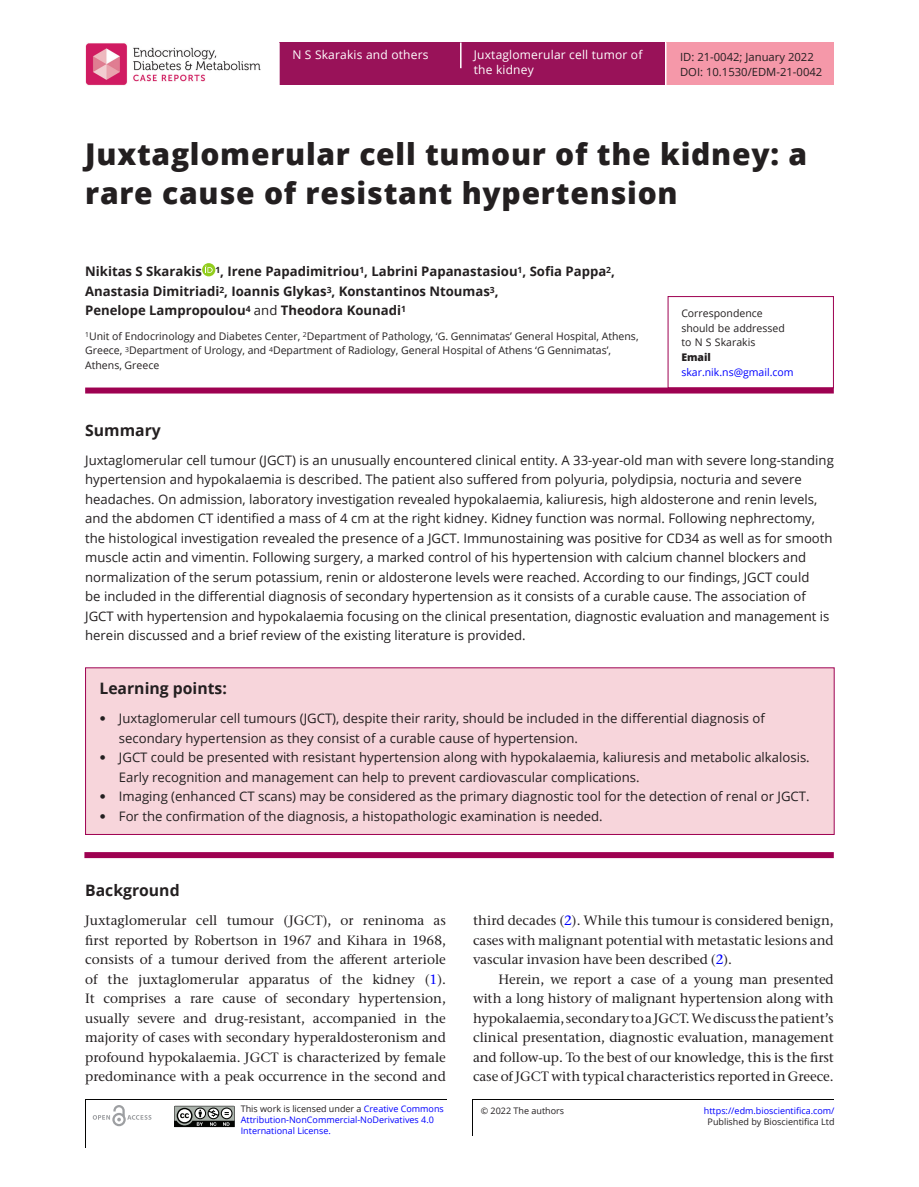
<style>
.page{position:relative;width:919px;height:1187px;background:#fff}
.page>*{position:absolute;margin:0;border:0;box-sizing:border-box;transform-origin:0 0}
.CT{font:800 30px/39px "Open Sans";letter-spacing:.025em;color:#231f20}
.H1_Rule{font:700 15.75px "Open Sans";color:#231f20}
.ABS_H{font:700 15.75px "Open Sans";color:#231f20}
.TXT{font:500 13.5px/19.5px "Stone Serif ITC Pro";color:#231f20;text-align:justify}
.TXI{font:500 13.5px/19.5px "Stone Serif ITC Pro";letter-spacing:-.005em;color:#231f20;text-align:justify}
.ABS_TXT{font:13.2px/19.5px "Open Sans";color:#231f20}
.AU{font:700 13.2px/19.5px "Open Sans";color:#231f20}
.Article_Title{font:12px/14.7px "Open Sans";letter-spacing:.015em;color:#fff}
.Author_Name{font:12px "Open Sans";letter-spacing:.015em;color:#fff}
.t1{font:11.25px/14.1px "Open Sans";color:#231f20}
.Address{font:10.5px/14.7px "Open Sans";color:#231f20}
.Corres{font:10.5px "Open Sans";color:#231f20}
.Corres-2{font:10.5px "Open Sans";color:#00f}
.Corres-3{font:800 10.5px "Open Sans";color:#231f20}
.t2{font:9px/10.5px "Open Sans";color:#00f}
.t3{font:9px "Open Sans";color:#231f20}
.s1{font-weight:400}
.s2{font-family:"Frutiger LT Std"}
.s3{color:#00f}
.s4{color:#231f20}
</style>
<div class="page">
<div style="left:280px;top:43px;width:385px;height:42px;background:#991259"></div>
<div style="left:666px;top:43px;width:167px;height:42px;background:#f598a9"></div>
<svg style="left:460px;top:43px;width:1px;height:25px"></svg>
<img style="left:85px;top:43px;width:176px;height:42px">
<hr style="left:85px;top:1099px;width:1px;height:48px;background:#040503">
<hr style="left:472px;top:1099px;width:1px;height:36px;background:#050504">
<hr style="left:85px;top:1098px;width:361px;height:1px;background:#050504">
<hr style="left:472px;top:1099px;width:361px;height:1px;background:#050504">
<svg style="left:174px;top:1105px;width:61px;height:23px"></svg>
<svg style="left:93px;top:1105px;width:58px;height:21px"></svg>
<div style="left:85px;top:387px;width:748px;height:6px;background:#9e0151"></div>
<svg style="left:202px;top:263px;width:13px;height:13px"></svg>
<svg style="left:205px;top:265px;width:7px;height:8px"></svg>
<div style="left:667px;top:296px;width:166px;height:92px;border:1px solid #9e0151"></div>
<div style="left:86px;top:667px;width:748px;height:167px;background:#f7d5db"></div>
<div style="left:84px;top:852px;width:749px;height:6px;background:#9e0151"></div>
<p class="Author_Name" style="left:292px;top:47px;width:138px">N S Skarakis and others</p>
<p class="Article_Title" style="left:474px;top:47px;width:170px">Juxtaglomerular cell tumor of the kidney</p>
<p class="t1" style="left:680px;top:50px;width:144px">ID: 21-0042; January 2022<br>DOI: 10.1530/EDM-21-0042</p>
<p class="CT" style="left:85px;top:133px;width:723px">Juxtaglomerular cell tumour of the kidney: a rare cause of resistant hypertension</p>
<p class="AU" style="left:85px;top:261px;width:531px">Nikitas S Skarakis <sup>1</sup>, Irene Papadimitriou<sup>1</sup>, Labrini Papanastasiou<sup>1</sup>, Sofia Pappa<sup>2</sup>,<br>Anastasia Dimitriadi<sup>2</sup>, Ioannis Glykas<sup>3</sup>, Konstantinos Ntoumas<sup>3</sup>,<br>Penelope Lampropoulou<sup>4</sup> <span class="s1">and</span> Theodora Kounadi<sup>1</sup></p>
<p class="Address" style="left:85px;top:328px;width:555px"><sup>1</sup>Unit of Endocrinology and Diabetes Center, <sup>2</sup>Department of Pathology, ‘G. Gennimatas’ General Hospital, Athens,<br>Greece, <sup>3</sup>Department of Urology, and <sup>4</sup>Department of Radiology, General Hospital of Athens ‘G Gennimatas’,<br>Athens, Greece</p>
<p class="Corres" style="left:681px;top:306px;width:83px">Correspondence</p>
<p class="Corres" style="left:681px;top:320px;width:105px">should be addressed</p>
<p class="Corres" style="left:681px;top:335px;width:75px">to N S Skarakis</p>
<p class="Corres-3" style="left:681px;top:349px;width:31px">Email</p>
<p class="Corres-2" style="left:681px;top:364px;width:114px">skar.nik.ns@gmail.com</p>
<p class="ABS_H" style="left:85px;top:419px;width:77px">Summary</p>
<p class="ABS_TXT" style="left:85px;top:450px;width:750px">Juxtaglomerular cell tumour (JGCT) is an unusually encountered clinical entity. A 33-year-old man with severe long-standing hypertension and hypokalaemia is described. The patient also suffered from polyuria, polydipsia, nocturia and severe headaches. On admission, laboratory investigation revealed hypokalaemia, kaliuresis, high aldosterone and renin levels, and the abdomen CT identified a mass of 4 cm at the right kidney. Kidney function was normal. Following nephrectomy, the histological investigation revealed the presence of a JGCT. Immunostaining was positive for CD34 as well as for smooth muscle actin and vimentin. Following surgery, a marked control of his hypertension with calcium channel blockers and normalization of the serum potassium, renin or aldosterone levels were reached. According to our findings, JGCT could<br>be included in the differential diagnosis of secondary hypertension as it consists of a curable cause. The association of JGCT with hypertension and hypokalaemia focusing on the clinical presentation, diagnostic evaluation and management is herein discussed and a brief review of the existing literature is provided.</p>
<h1 class="H1_Rule" style="left:99px;top:677px;width:129px">Learning points:</h1>
<p class="ABS_TXT" style="left:119px;top:708px;width:647px;text-indent:-20px"><span class="s2">•</span> Juxtaglomerular cell tumours (JGCT), despite their rarity, should be included in the differential diagnosis of secondary hypertension as they consist of a curable cause of hypertension.</p>
<p class="ABS_TXT" style="left:119px;top:747px;width:692px;text-indent:-20px"><span class="s2">•</span> JGCT could be presented with resistant hypertension along with hypokalaemia, kaliuresis and metabolic alkalosis.<br>Early recognition and management can help to prevent cardiovascular complications.</p>
<p class="ABS_TXT" style="left:99px;top:786px;width:711px"><span class="s2">•</span> Imaging (enhanced CT scans) may be considered as the primary diagnostic tool for the detection of renal or JGCT.</p>
<p class="ABS_TXT" style="left:99px;top:805px;width:505px"><span class="s2">•</span> For the confirmation of the diagnosis, a histopathologic examination is needed.</p>
<p class="H1_Rule" style="left:85px;top:879px;width:96px">Background</p>
<p class="TXT" style="left:85px;top:910px;width:362px">Juxtaglomerular cell tumour (JGCT), or reninoma as first reported by Robertson in 1967 and Kihara in 1968, consists of a tumour derived from the afferent arteriole of the juxtaglomerular apparatus of the kidney (<span class="s3">1</span>).<br>It comprises a rare cause of secondary hypertension, usually severe and drug-resistant, accompanied in the majority of cases with secondary hyperaldosteronism and profound hypokalaemia. JGCT is characterized by female predominance with a peak occurrence in the second and</p>
<p class="TXT" style="left:473px;top:910px;width:362px">third decades (<span class="s3">2</span>). While this tumour is considered benign, cases with malignant potential with metastatic lesions and vascular invasion have been described (<span class="s3">2</span>).</p>
<p class="TXI" style="left:473px;top:969px;width:362px;text-indent:26px">Herein, we report a case of a young man presented with a long history of malignant hypertension along with hypokalaemia, secondary to a JGCT. We discuss the patient’s clinical presentation, diagnostic evaluation, management and follow-up. To the best of our knowledge, this is the first case of JGCT with typical characteristics reported in Greece.</p>
<p class="t2" style="left:241px;top:1103px;width:204px"><span class="s4">This work is licensed under a</span> Creative Commons<br>Attribution-NonCommercial-NoDerivatives 4.0<br>International License.</p>
<p class="t3" style="left:481px;top:1103px;width:85px">© 2022 The authors</p>
<p class="t2" style="left:703px;top:1104px;width:132px">https://edm.bioscientifica.com/</p>
<p class="t3" style="left:707px;top:1115px;width:128px">Published by Bioscientifica Ltd</p>
</div>
